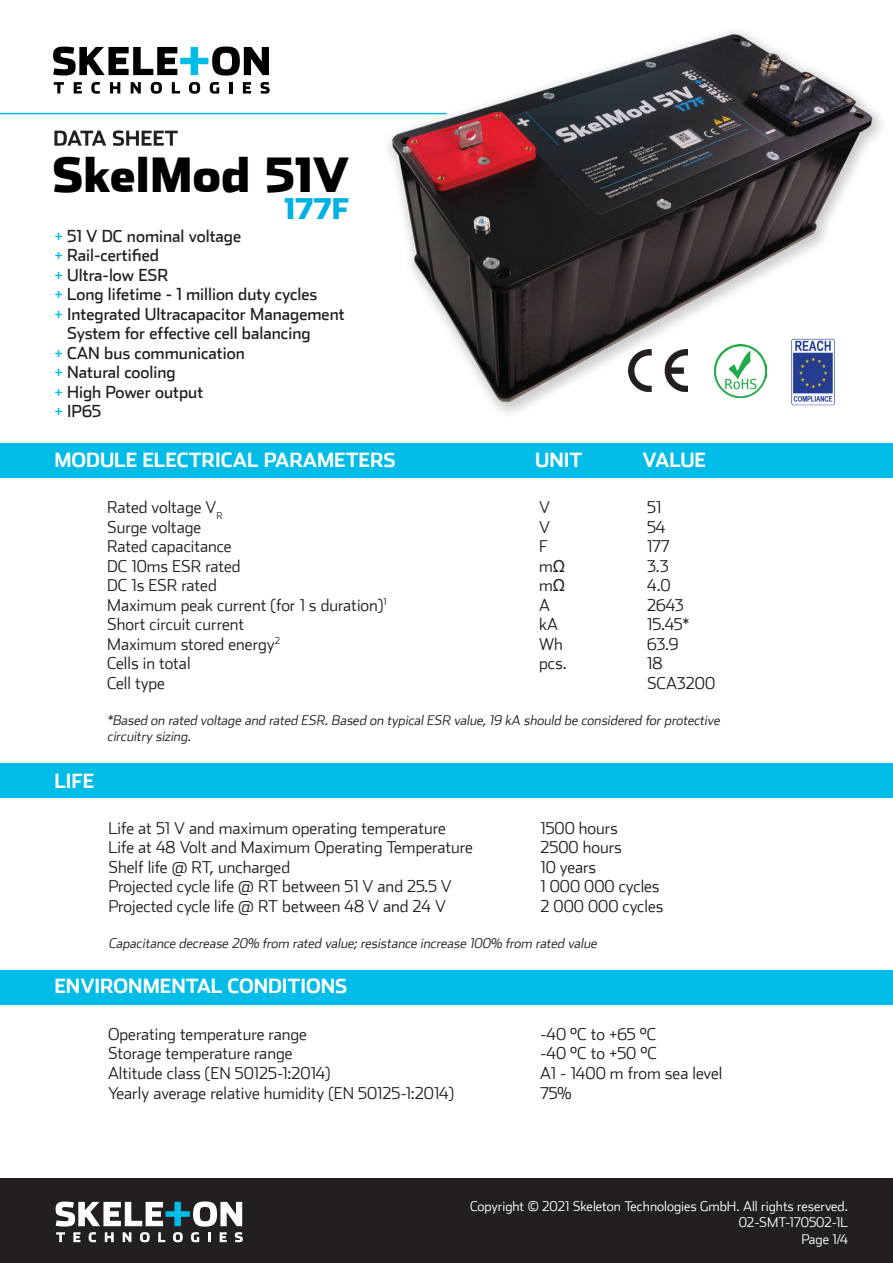
<style>
.page{position:relative;width:893px;height:1263px;background:#fff}
.page>*{position:absolute;margin:0;border:0;box-sizing:border-box;transform-origin:0 0}
.t1{font:900 46.95px "Stainless";color:#000}
.t2{font:900 28.35px "Stainless";color:#00b2e3}
.t3{font:700 19.5px "Stainless";color:#fff}
.t4{font:300 16.5px "Stainless";color:#231f20}
.t5{font:16.5px "Stainless";color:#231f20}
.t6{font:italic 300 13.5px/16.5px "Stainless";color:#231f20}
.t7{font:300 13.5px/16.5px "Stainless";color:#fff;text-align:right}
.s1{color:#02bce8}
.s2{font-family:"Arial";font-weight:400}
</style>
<div class="page">
<div style="left:0;top:443px;width:893px;height:34px;background:#02bce8"></div>
<svg style="left:54px;top:82px;width:10px;height:12px"></svg>
<svg style="left:74px;top:82px;width:8px;height:12px"></svg>
<svg style="left:91px;top:82px;width:9px;height:12px"></svg>
<svg style="left:110px;top:82px;width:10px;height:12px"></svg>
<svg style="left:131px;top:82px;width:10px;height:12px"></svg>
<svg style="left:151px;top:82px;width:11px;height:12px"></svg>
<svg style="left:172px;top:82px;width:8px;height:12px"></svg>
<svg style="left:189px;top:82px;width:11px;height:12px"></svg>
<svg style="left:210px;top:82px;width:9px;height:12px"></svg>
<svg style="left:229px;top:82px;width:3px;height:12px"></svg>
<svg style="left:243px;top:82px;width:8px;height:12px"></svg>
<svg style="left:260px;top:82px;width:10px;height:12px"></svg>
<svg style="left:53px;top:47px;width:216px;height:29px"></svg>
<svg style="left:54px;top:130px;width:124px;height:16px"></svg>
<div style="left:0;top:1178px;width:893px;height:85px;background:#231f20"></div>
<svg style="left:56px;top:1232px;width:9px;height:10px"></svg>
<svg style="left:73px;top:1232px;width:7px;height:10px"></svg>
<svg style="left:89px;top:1232px;width:7px;height:10px"></svg>
<svg style="left:105px;top:1232px;width:9px;height:10px"></svg>
<svg style="left:123px;top:1232px;width:8px;height:10px"></svg>
<svg style="left:140px;top:1232px;width:10px;height:10px"></svg>
<svg style="left:158px;top:1232px;width:7px;height:10px"></svg>
<svg style="left:173px;top:1232px;width:10px;height:10px"></svg>
<svg style="left:191px;top:1232px;width:8px;height:10px"></svg>
<svg style="left:208px;top:1232px;width:3px;height:10px"></svg>
<svg style="left:220px;top:1232px;width:7px;height:10px"></svg>
<svg style="left:235px;top:1232px;width:8px;height:10px"></svg>
<svg style="left:56px;top:1201px;width:186px;height:25px"></svg>
<hr style="left:0;top:113px;width:446px;height:1px;background:#02bce8">
<div style="left:0;top:764px;width:893px;height:34px;background:#02bce8"></div>
<div style="left:0;top:970px;width:893px;height:34px;background:#02bce8"></div>
<img style="left:320px;top:31px;width:562px;height:382px">
<h1 class="t1" style="left:52px;top:145px;width:298px">SkelMod 51V</h1>
<h2 class="t2" style="left:285px;top:190px;width:66px">177F</h2>
<p class="t5" style="left:54px;top:226px;width:188px"><span class="s1">+</span> 51 V DC nominal voltage</p>
<p class="t5" style="left:54px;top:245px;width:106px"><span class="s1">+</span> Rail-certified</p>
<p class="t5" style="left:54px;top:265px;width:115px"><span class="s1">+</span> Ultra-low ESR</p>
<p class="t5" style="left:54px;top:284px;width:265px"><span class="s1">+</span> Long lifetime - 1 million duty cycles</p>
<p class="t5" style="left:54px;top:304px;width:292px"><span class="s1">+</span> Integrated Ultracapacitor Management</p>
<p class="t5" style="left:67px;top:323px;width:245px">System for effective cell balancing</p>
<p class="t5" style="left:54px;top:343px;width:192px"><span class="s1">+</span> CAN bus communication</p>
<p class="t5" style="left:54px;top:362px;width:123px"><span class="s1">+</span> Natural cooling</p>
<p class="t5" style="left:54px;top:382px;width:150px"><span class="s1">+</span> High Power output</p>
<p class="t5" style="left:54px;top:401px;width:48px"><span class="s1">+</span> IP65</p>
<p class="t3" style="left:54px;top:448px;width:343px">MODULE ELECTRICAL PARAMETERS</p>
<p class="t3" style="left:535px;top:448px;width:49px">UNIT</p>
<p class="t3" style="left:642px;top:448px;width:65px">VALUE</p>
<p class="t3" style="left:54px;top:768px;width:41px">LIFE</p>
<p class="t4" style="left:107px;top:497px;width:117px">Rated voltage V<sub>R</sub></p>
<p class="t4" style="left:539px;top:497px;width:12px">V</p>
<p class="t4" style="left:647px;top:497px;width:16px">51</p>
<p class="t4" style="left:107px;top:517px;width:96px">Surge voltage</p>
<p class="t4" style="left:539px;top:517px;width:12px">V</p>
<p class="t4" style="left:647px;top:517px;width:20px">54</p>
<p class="t4" style="left:107px;top:536px;width:126px">Rated capacitance</p>
<p class="t4" style="left:539px;top:536px;width:10px">F</p>
<p class="t4" style="left:647px;top:536px;width:24px">177</p>
<p class="t4" style="left:107px;top:556px;width:135px">DC 10ms ESR rated</p>
<p class="t4" style="left:539px;top:556px;width:28px">m<span class="s2">Ω</span></p>
<p class="t4" style="left:647px;top:556px;width:23px">3.3</p>
<p class="t4" style="left:107px;top:575px;width:111px">DC 1s ESR rated</p>
<p class="t4" style="left:539px;top:575px;width:28px">m<span class="s2">Ω</span></p>
<p class="t4" style="left:647px;top:575px;width:25px">4.0</p>
<p class="t4" style="left:107px;top:595px;width:281px">Maximum peak current (for 1 s duration)<sup>1</sup></p>
<p class="t4" style="left:539px;top:595px;width:12px">A</p>
<p class="t4" style="left:647px;top:595px;width:38px">2643</p>
<p class="t4" style="left:107px;top:614px;width:139px">Short circuit current</p>
<p class="t4" style="left:539px;top:614px;width:20px">kA</p>
<p class="t4" style="left:647px;top:614px;width:44px">15.45*</p>
<p class="t4" style="left:107px;top:634px;width:174px">Maximum stored energy<sup>2</sup></p>
<p class="t4" style="left:539px;top:634px;width:25px">Wh</p>
<p class="t4" style="left:647px;top:634px;width:33px">63.9</p>
<p class="t4" style="left:107px;top:653px;width:85px">Cells in total</p>
<p class="t4" style="left:539px;top:653px;width:29px">pcs.</p>
<p class="t4" style="left:647px;top:653px;width:17px">18</p>
<p class="t4" style="left:107px;top:673px;width:59px">Cell type</p>
<p class="t4" style="left:647px;top:673px;width:69px">SCA3200</p>
<p class="t6" style="left:107px;top:711px;width:617px">*Based on rated voltage and rated ESR. Based on typical ESR value, 19 kA should be considered for protective circuitry sizing.</p>
<p class="t4" style="left:108px;top:818px;width:339px">Life at 51 V and maximum operating temperature</p>
<p class="t4" style="left:540px;top:818px;width:79px">1500 hours</p>
<p class="t4" style="left:108px;top:837px;width:366px">Life at 48 Volt and Maximum Operating Temperature</p>
<p class="t4" style="left:540px;top:837px;width:83px">2500 hours</p>
<p class="t4" style="left:108px;top:857px;width:183px">Shelf life @ RT, uncharged</p>
<p class="t4" style="left:540px;top:857px;width:57px">10 years</p>
<p class="t4" style="left:108px;top:876px;width:345px">Projected cycle life @ RT between 51 V and 25.5 V</p>
<p class="t4" style="left:540px;top:876px;width:121px">1 000 000 cycles</p>
<p class="t4" style="left:108px;top:896px;width:339px">Projected cycle life @ RT between 48 V and 24 V</p>
<p class="t4" style="left:540px;top:896px;width:124px">2 000 000 cycles</p>
<p class="t6" style="left:108px;top:934px;width:492px">Capacitance decrease 20% from rated value; resistance increase 100% from rated value</p>
<p class="t3" style="left:54px;top:974px;width:295px">ENVIRONMENTAL CONDITIONS</p>
<p class="t4" style="left:108px;top:1024px;width:201px">Operating temperature range</p>
<p class="t4" style="left:540px;top:1024px;width:118px">-40 °C to +65 °C</p>
<p class="t4" style="left:108px;top:1044px;width:186px">Storage temperature range</p>
<p class="t4" style="left:540px;top:1044px;width:118px">-40 °C to +50 °C</p>
<p class="t4" style="left:108px;top:1063px;width:224px">Altitude class (EN 50125-1:2014)</p>
<p class="t4" style="left:540px;top:1063px;width:184px">A1 - 1400 m from sea level</p>
<p class="t4" style="left:108px;top:1083px;width:347px">Yearly average relative humidity (EN 50125-1:2014)</p>
<p class="t4" style="left:540px;top:1083px;width:33px">75%</p>
<p class="t7" style="left:470px;top:1197px;width:379px">Copyright © 2021 Skeleton Technologies GmbH. All rights reserved.<br>02-SMT-170502-1L<br>Page 1/4</p>
</div>
